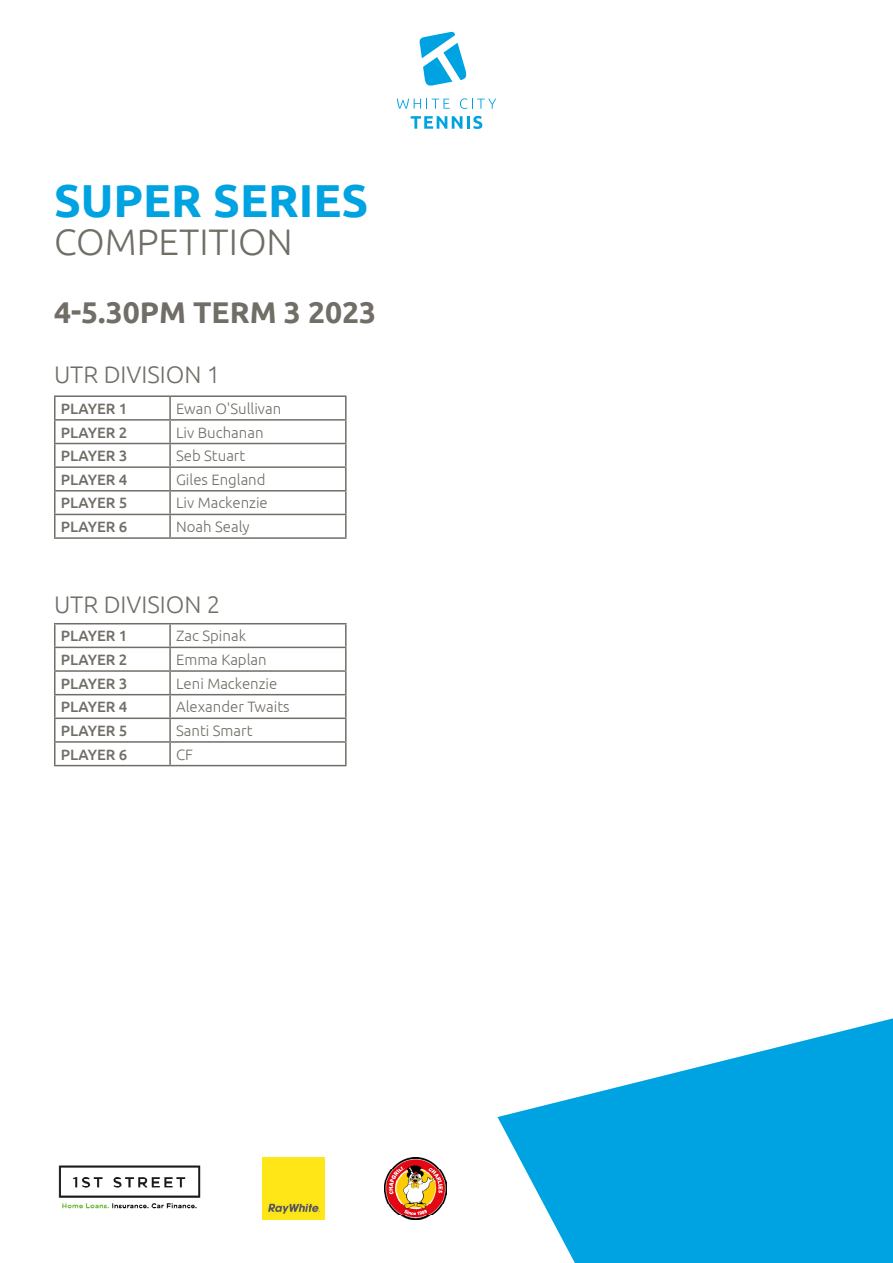
<style>
.page{position:relative;width:893px;height:1263px;background:#fff}
.page>*{position:absolute;margin:0;border:0;box-sizing:border-box;transform-origin:0 0}
.t1{font:700 46.2px "Ubuntu";color:#00a3e2}
.t2{font:300 36.9px "Ubuntu";color:#706e66}
.t3{font:700 30px "Ubuntu";color:#706e66}
.t4{font:300 24px "Ubuntu";color:#706e66}
.t5{font:300 15px "Ubuntu";color:#706e66}
.t6{font:500 15px "Ubuntu";color:#706e66}
</style>
<div class="page">
<svg style="left:497px;top:1018px;width:396px;height:245px;fill:#00a3e2"></svg>
<img style="left:385px;top:1157px;width:62px;height:62px">
<img style="left:262px;top:1157px;width:62px;height:62px">
<img style="left:58px;top:1165px;width:143px;height:44px">
<svg style="left:411px;top:116px;width:71px;height:13px"></svg>
<svg style="left:397px;top:99px;width:53px;height:10px"></svg>
<svg style="left:460px;top:98px;width:36px;height:11px"></svg>
<svg style="left:419px;top:31px;width:48px;height:55px"></svg>
<hr style="left:54px;top:395px;width:116px;height:2px;background:#706e66">
<hr style="left:54px;top:397px;width:2px;height:22px;background:#706e66">
<hr style="left:170px;top:395px;width:177px;height:2px;background:#706e66">
<hr style="left:169px;top:397px;width:2px;height:22px;background:#706e66">
<hr style="left:345px;top:397px;width:2px;height:22px;background:#706e66">
<hr style="left:54px;top:419px;width:116px;height:2px;background:#706e66">
<hr style="left:54px;top:421px;width:2px;height:22px;background:#706e66">
<hr style="left:170px;top:419px;width:177px;height:2px;background:#706e66">
<hr style="left:169px;top:421px;width:2px;height:22px;background:#706e66">
<hr style="left:345px;top:421px;width:2px;height:22px;background:#706e66">
<hr style="left:54px;top:443px;width:116px;height:1px;background:#706e66">
<hr style="left:54px;top:444px;width:2px;height:22px;background:#706e66">
<hr style="left:170px;top:443px;width:177px;height:1px;background:#706e66">
<hr style="left:169px;top:444px;width:2px;height:22px;background:#706e66">
<hr style="left:345px;top:444px;width:2px;height:22px;background:#706e66">
<hr style="left:54px;top:466px;width:116px;height:2px;background:#706e66">
<hr style="left:54px;top:468px;width:2px;height:22px;background:#706e66">
<hr style="left:170px;top:466px;width:177px;height:2px;background:#706e66">
<hr style="left:169px;top:468px;width:2px;height:22px;background:#706e66">
<hr style="left:345px;top:468px;width:2px;height:22px;background:#706e66">
<hr style="left:54px;top:490px;width:116px;height:1px;background:#706e66">
<hr style="left:54px;top:491px;width:2px;height:23px;background:#706e66">
<hr style="left:170px;top:490px;width:177px;height:1px;background:#706e66">
<hr style="left:169px;top:491px;width:2px;height:23px;background:#706e66">
<hr style="left:345px;top:491px;width:2px;height:23px;background:#706e66">
<hr style="left:54px;top:514px;width:116px;height:1px;background:#706e66">
<hr style="left:54px;top:515px;width:2px;height:22px;background:#706e66">
<hr style="left:170px;top:514px;width:177px;height:1px;background:#706e66">
<hr style="left:169px;top:515px;width:2px;height:22px;background:#706e66">
<hr style="left:345px;top:515px;width:2px;height:22px;background:#706e66">
<hr style="left:54px;top:537px;width:116px;height:2px;background:#706e66">
<hr style="left:170px;top:537px;width:177px;height:2px;background:#706e66">
<hr style="left:54px;top:623px;width:116px;height:1px;background:#706e66">
<hr style="left:54px;top:624px;width:2px;height:23px;background:#706e66">
<hr style="left:170px;top:623px;width:177px;height:1px;background:#706e66">
<hr style="left:169px;top:624px;width:2px;height:23px;background:#706e66">
<hr style="left:345px;top:624px;width:2px;height:23px;background:#706e66">
<hr style="left:54px;top:647px;width:116px;height:1px;background:#706e66">
<hr style="left:54px;top:648px;width:2px;height:22px;background:#706e66">
<hr style="left:170px;top:647px;width:177px;height:1px;background:#706e66">
<hr style="left:169px;top:648px;width:2px;height:22px;background:#706e66">
<hr style="left:345px;top:648px;width:2px;height:22px;background:#706e66">
<hr style="left:54px;top:670px;width:116px;height:2px;background:#706e66">
<hr style="left:54px;top:672px;width:2px;height:22px;background:#706e66">
<hr style="left:170px;top:670px;width:177px;height:2px;background:#706e66">
<hr style="left:169px;top:672px;width:2px;height:22px;background:#706e66">
<hr style="left:345px;top:672px;width:2px;height:22px;background:#706e66">
<hr style="left:54px;top:694px;width:116px;height:1px;background:#706e66">
<hr style="left:54px;top:695px;width:2px;height:22px;background:#706e66">
<hr style="left:170px;top:694px;width:177px;height:1px;background:#706e66">
<hr style="left:169px;top:695px;width:2px;height:22px;background:#706e66">
<hr style="left:345px;top:695px;width:2px;height:22px;background:#706e66">
<hr style="left:54px;top:717px;width:116px;height:2px;background:#706e66">
<hr style="left:54px;top:719px;width:2px;height:22px;background:#706e66">
<hr style="left:170px;top:717px;width:177px;height:2px;background:#706e66">
<hr style="left:169px;top:719px;width:2px;height:22px;background:#706e66">
<hr style="left:345px;top:719px;width:2px;height:22px;background:#706e66">
<hr style="left:54px;top:741px;width:116px;height:2px;background:#706e66">
<hr style="left:54px;top:743px;width:2px;height:22px;background:#706e66">
<hr style="left:170px;top:741px;width:177px;height:2px;background:#706e66">
<hr style="left:169px;top:743px;width:2px;height:22px;background:#706e66">
<hr style="left:345px;top:743px;width:2px;height:22px;background:#706e66">
<hr style="left:54px;top:765px;width:116px;height:1px;background:#706e66">
<hr style="left:170px;top:765px;width:177px;height:1px;background:#706e66">
<p class="t1" style="left:54px;top:173px;width:316px">SUPER SERIES</p>
<p class="t2" style="left:54px;top:220px;width:240px">COMPETITION</p>
<p class="t3" style="left:54px;top:294px;width:324px">4-5.30PM TERM 3 2023</p>
<p class="t4" style="left:54px;top:360px;width:168px">UTR DIVISION 1</p>
<p class="t6" style="left:61px;top:399px;width:68px">PLAYER 1</p>
<p class="t5" style="left:176px;top:399px;width:107px">Ewan O'Sullivan</p>
<p class="t6" style="left:61px;top:423px;width:68px">PLAYER 2</p>
<p class="t5" style="left:176px;top:423px;width:89px">Liv Buchanan</p>
<p class="t6" style="left:61px;top:446px;width:68px">PLAYER 3</p>
<p class="t5" style="left:176px;top:447px;width:71px">Seb Stuart</p>
<p class="t6" style="left:61px;top:470px;width:68px">PLAYER 4</p>
<p class="t5" style="left:176px;top:470px;width:91px">Giles England</p>
<p class="t6" style="left:61px;top:494px;width:68px">PLAYER 5</p>
<p class="t5" style="left:176px;top:494px;width:93px">Liv Mackenzie</p>
<p class="t6" style="left:61px;top:517px;width:68px">PLAYER 6</p>
<p class="t5" style="left:176px;top:518px;width:75px">Noah Sealy</p>
<p class="t4" style="left:54px;top:590px;width:168px">UTR DIVISION 2</p>
<p class="t6" style="left:61px;top:626px;width:68px">PLAYER 1</p>
<p class="t5" style="left:176px;top:627px;width:72px">Zac Spinak</p>
<p class="t6" style="left:61px;top:650px;width:68px">PLAYER 2</p>
<p class="t5" style="left:176px;top:651px;width:92px">Emma Kaplan</p>
<p class="t6" style="left:61px;top:674px;width:68px">PLAYER 3</p>
<p class="t5" style="left:176px;top:674px;width:103px">Leni Mackenzie</p>
<p class="t6" style="left:61px;top:697px;width:68px">PLAYER 4</p>
<p class="t5" style="left:176px;top:698px;width:115px">Alexander Twaits</p>
<p class="t6" style="left:61px;top:721px;width:68px">PLAYER 5</p>
<p class="t5" style="left:176px;top:721px;width:78px">Santi Smart</p>
<p class="t6" style="left:61px;top:745px;width:68px">PLAYER 6</p>
<p class="t5" style="left:176px;top:745px;width:18px">CF</p>
</div>
